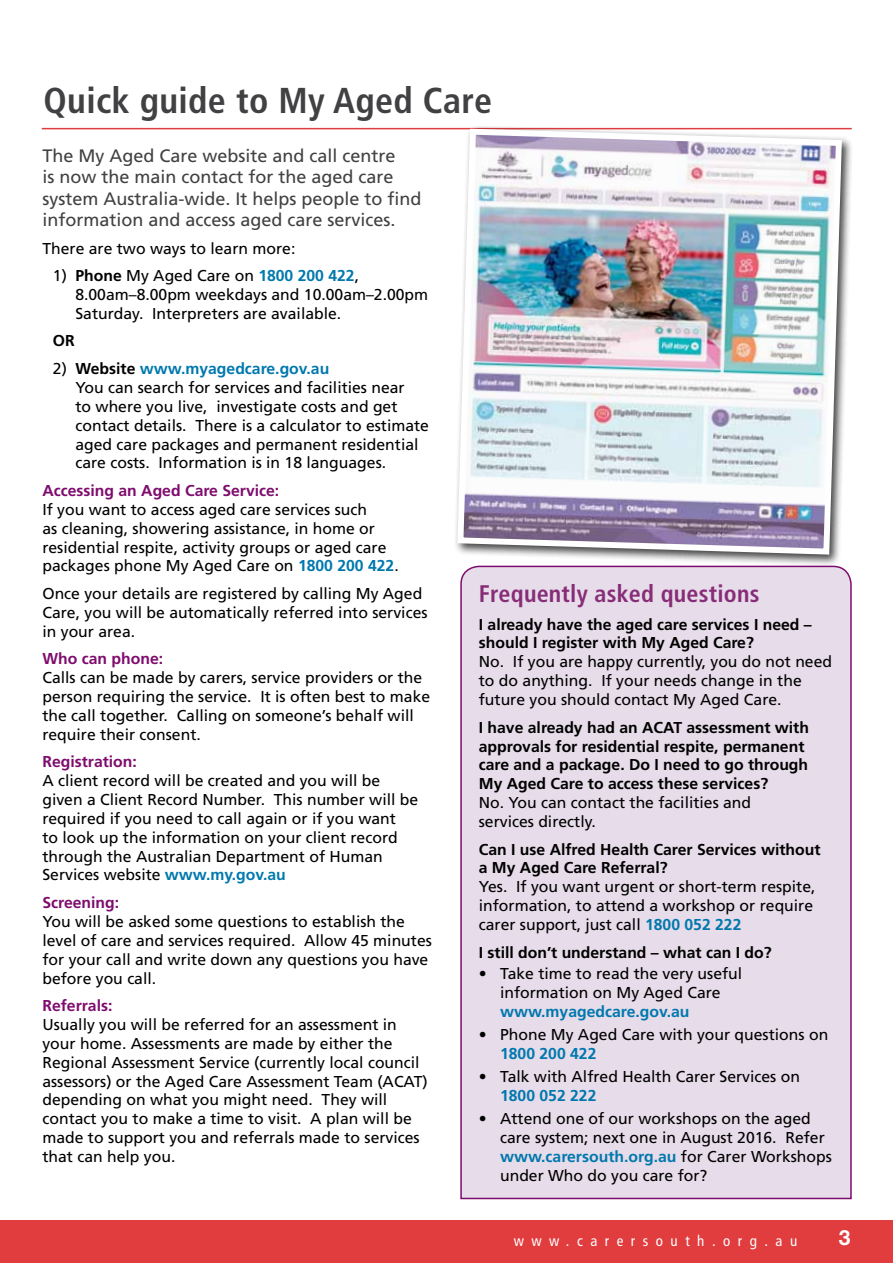
<style>
.page{position:relative;width:893px;height:1263px;background:#fff}
.page>*{position:absolute;margin:0;border:0;box-sizing:border-box;transform-origin:0 0}
.t1{font:700 condensed 36px "Frutiger LT Std";letter-spacing:.01em;color:#414042}
.t2{font:700 condensed 24px "Frutiger LT Std";letter-spacing:.01em;color:#872d78}
.t3{font:700 21px "Helvetica Neue LT Std";color:#fff}
.t4{font:18px/21.6px "Frutiger LT Std";color:#414042}
.t5{font:15.75px/18.9px "Frutiger LT Std";color:#000}
.t6{font:700 15.75px/18.9px "Frutiger LT Std";color:#000}
.t7{font:700 15.75px "Frutiger LT Std";color:#7e0c6e}
.t8{font:700 15.75px "Frutiger LT Std";color:#0078ae}
.t9{font:condensed 15px "Frutiger LT Std";letter-spacing:.5em;color:#fff}
.s1{font-weight:700}
.s2{font-weight:700;color:#0078ae}
</style>
<div class="page">
<div style="left:460px;top:567px;width:392px;height:633px;background:#e7dce9"></div>
<div style="left:0;top:1220px;width:893px;height:43px;background:#e13c3e"></div>
<hr style="left:42px;top:128px;width:810px;height:1px;background:#e13c3e">
<div style="left:454px;top:125px;width:400px;height:442px;background:#000;opacity:.75"></div>
<img style="left:454px;top:126px;width:391px;height:432px">
<h1 class="t1" style="left:44px;top:79px;width:450px">Quick guide to My Aged Care</h1>
<p class="t4" style="left:42px;top:145px;width:381px">The My Aged Care website and call centre<br>is now the main contact for the aged care system Australia-wide. It helps people to find information and access aged care services.</p>
<p class="t5" style="left:42px;top:239px;width:254px">There are two ways to learn more:</p>
<p class="t5" style="left:75px;top:266px;width:354px;text-indent:-23px">1) <span class="s1">Phone</span> My Aged Care on <span class="s2">1800 200 422</span>,<br>8.00am–8.00pm weekdays and 10.00am–2.00pm<br>Saturday. Interpreters are available.</p>
<p class="t6" style="left:53px;top:332px;width:23px">OR</p>
<p class="t5" style="left:75px;top:359px;width:355px;text-indent:-23px">2) <span class="s1">Website</span> <span class="s2">www.myagedcare.gov.au<br></span>You can search for services and facilities near<br>to where you live, investigate costs and get contact details. There is a calculator to estimate aged care packages and permanent residential care costs. Information is in 18 languages.</p>
<p class="t7" style="left:42px;top:481px;width:238px">Accessing an Aged Care Service:</p>
<p class="t5" style="left:42px;top:500px;width:358px">If you want to access aged care services such<br>as cleaning, showering assistance, in home or residential respite, activity groups or aged care packages phone My Aged Care on <span class="s2">1800 200 422</span>.</p>
<p class="t5" style="left:42px;top:584px;width:387px">Once your details are registered by calling My Aged<br>Care, you will be automatically referred into services in your area.</p>
<p class="t7" style="left:42px;top:649px;width:122px">Who can phone:</p>
<p class="t5" style="left:42px;top:668px;width:389px">Calls can be made by carers, service providers or the person requiring the service. It is often best to make the call together. Calling on someone’s behalf will require their consent.</p>
<p class="t7" style="left:42px;top:752px;width:96px">Registration:</p>
<p class="t5" style="left:42px;top:771px;width:377px">A client record will be created and you will be given a Client Record Number. This number will be required if you need to call again or if you want<br>to look up the information on your client record through the Australian Department of Human Services website <span class="s2">www.my.gov.au</span></p>
<p class="t7" style="left:42px;top:893px;width:78px">Screening:</p>
<p class="t5" style="left:42px;top:912px;width:391px">You will be asked some questions to establish the level of care and services required. Allow 45 minutes for your call and write down any questions you have before you call.</p>
<p class="t7" style="left:42px;top:996px;width:72px">Referrals:</p>
<p class="t5" style="left:42px;top:1015px;width:387px">Usually you will be referred for an assessment in your home. Assessments are made by either the Regional Assessment Service (currently local council assessors) or the Aged Care Assessment Team (ACAT) depending on what you might need. They will contact you to make a time to visit. A plan will be made to support you and referrals made to services that can help you.</p>
<h2 class="t2" style="left:479px;top:580px;width:282px">Frequently asked questions</h2>
<p class="t6" style="left:479px;top:615px;width:334px">I already have the aged care services I need – should I register with My Aged Care?</p>
<p class="t5" style="left:479px;top:652px;width:355px">No. If you are happy currently, you do not need to do anything. If your needs change in the future you should contact My Aged Care.</p>
<p class="t6" style="left:479px;top:718px;width:332px">I have already had an ACAT assessment with approvals for residential respite, permanent care and a package. Do I need to go through My Aged Care to access these services?</p>
<p class="t5" style="left:479px;top:793px;width:274px">No. You can contact the facilities and services directly.</p>
<p class="t6" style="left:479px;top:840px;width:343px">Can I use Alfred Health Carer Services without a My Aged Care Referral?</p>
<p class="t5" style="left:479px;top:877px;width:338px">Yes. If you want urgent or short-term respite, information, to attend a workshop or require carer support, just call <span class="s2">1800 052 222</span></p>
<p class="t6" style="left:479px;top:943px;width:294px">I still don’t understand – what can I do?</p>
<p class="t5" style="left:479px;top:964px;width:265px;text-align:center">• Take time to read the very useful information on My Aged Care</p>
<p class="t8" style="left:500px;top:1002px;width:191px">www.myagedcare.gov.au</p>
<p class="t5" style="left:479px;top:1025px;width:351px">• Phone My Aged Care with your questions on</p>
<p class="t8" style="left:500px;top:1044px;width:98px">1800 200 422</p>
<p class="t5" style="left:479px;top:1067px;width:323px">• Talk with Alfred Health Carer Services on</p>
<p class="t8" style="left:500px;top:1086px;width:98px">1800 052 222</p>
<p class="t5" style="left:500px;top:1109px;width:333px;text-indent:-21px">• Attend one of our workshops on the aged care system; next one in August 2016. Refer <span class="s2">www.carersouth.org.au</span> for Carer Workshops under Who do you care for?</p>
<p class="t9" style="left:514px;top:1231px;width:285px">www.carersouth.org.au</p>
<h3 class="t3" style="left:839px;top:1224px;width:13px">3</h3>
</div>
